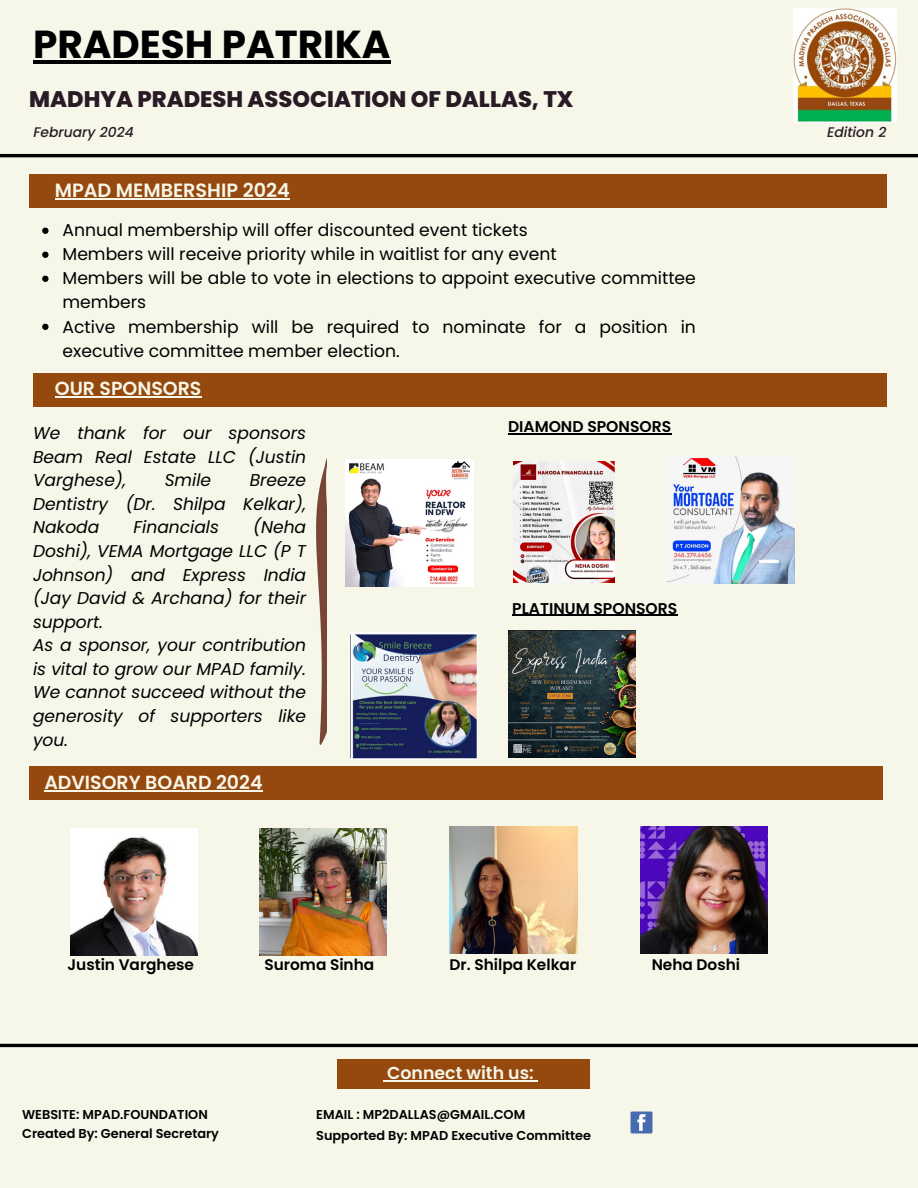
<style>
.page{position:relative;width:918px;height:1188px;background:#f6f6e9}
.page>*{position:absolute;margin:0;border:0;box-sizing:border-box;transform-origin:0 0}
.t1{font:700 39px "Poppins";color:#000}
.t2{font:800 22.5px "Poppins";color:#291b25}
.t3{font:600 19.2px "Poppins";color:#f6f6e9}
.t4{font:600 18.9px "Poppins";color:#f6f6e9}
.t5{font:600 17.4px "Poppins";color:#f6f6e9}
.t6{font:17.25px/24px "Poppins";color:#000}
.t7{font:italic 17.1px/23.5px "Poppins";color:#000;text-align:justify}
.t8{font:600 15.6px "Poppins";color:#000}
.t9{font:600 15.3px "Poppins";color:#000}
.t10{font:italic 500 13.95px "Poppins";color:#291b25}
.t11{font:600 12.9px "Poppins";color:#000}
</style>
<div class="page">
<div style="left:33px;top:373px;width:853px;height:34px;background:#96490e"></div>
<hr style="left:0;top:154px;width:918px;height:3px;background:#000">
<img style="left:794px;top:9px;width:102px;height:113px">
<div style="left:29px;top:174px;width:857px;height:34px;background:#96490e"></div>
<img style="left:316px;top:461px;width:10px;height:284px">
<hr style="left:0;top:1044px;width:918px;height:3px;background:#000">
<div style="left:338px;top:1060px;width:252px;height:29px;background:#96490e"></div>
<img style="left:630px;top:1111px;width:23px;height:23px">
<div style="left:29px;top:766px;width:853px;height:34px;background:#96490e"></div>
<img style="left:346px;top:459px;width:127px;height:127px">
<img style="left:514px;top:461px;width:101px;height:122px">
<img style="left:668px;top:457px;width:127px;height:127px">
<img style="left:508px;top:630px;width:127px;height:127px">
<img style="left:259px;top:828px;width:127px;height:127px">
<img style="left:450px;top:826px;width:127px;height:127px">
<img style="left:640px;top:826px;width:128px;height:127px">
<img style="left:350px;top:632px;width:127px;height:127px">
<img style="left:70px;top:828px;width:128px;height:128px">
<hr style="left:55px;top:396px;width:146px;height:1px;background:#f6f6e9">
<hr style="left:33px;top:60px;width:358px;height:4px;background:#000">
<svg style="left:42px;top:228px;width:7px;height:6px"></svg>
<svg style="left:42px;top:252px;width:7px;height:6px"></svg>
<svg style="left:42px;top:276px;width:7px;height:6px"></svg>
<svg style="left:42px;top:324px;width:7px;height:6px"></svg>
<hr style="left:55px;top:198px;width:235px;height:2px;background:#f6f6e9">
<hr style="left:508px;top:433px;width:163px;height:2px;background:#000">
<hr style="left:387px;top:1080px;width:147px;height:1px;background:#f6f6e9">
<hr style="left:512px;top:615px;width:165px;height:1px;background:#000">
<hr style="left:44px;top:791px;width:219px;height:1px;background:#f6f6e9">
<h5 class="t1" style="left:33px;top:17px;width:359px">PRADESH PATRIKA</h5>
<p class="t2" style="left:29px;top:83px;width:546px">MADHYA PRADESH ASSOCIATION OF DALLAS, TX</p>
<p class="t10" style="left:33px;top:122px;width:102px">February 2024</p>
<p class="t10" style="left:827px;top:122px;width:61px">Edition 2</p>
<h5 class="t3" style="left:55px;top:177px;width:236px">MPAD MEMBERSHIP 2024</h5>
<p class="t6" style="left:63px;top:218px;width:467px">Annual membership will offer discounted event tickets</p>
<p class="t6" style="left:63px;top:242px;width:496px">Members will receive priority while in waitlist for any event</p>
<p class="t6" style="left:63px;top:266px;width:635px">Members will be able to vote in elections to appoint executive committee members</p>
<p class="t6" style="left:63px;top:314px;width:635px">Active membership will be required to nominate for a position in executive committee member election.</p>
<h3 class="t4" style="left:55px;top:375px;width:148px">OUR SPONSORS</h3>
<h6 class="t7" style="left:33px;top:421px;width:275px">We thank for our sponsors Beam Real Estate LLC (Justin Varghese),</h6>
<h6 class="t7" style="left:165px;top:469px;width:48px">Smile</h6>
<h6 class="t7" style="left:33px;top:469px;width:275px;text-indent:217px">Breeze Dentistry (Dr. Shilpa Kelkar), Nakoda</h6>
<h6 class="t7" style="left:33px;top:516px;width:275px;text-align:left;text-indent:220px">(Neha<br>Doshi), VEMA Mortgage LLC (P T<br>Johnson) and Express India (Jay David &amp; Archana) for their support.<br>As a sponsor, your contribution is vital to grow our MPAD family.<br>We cannot succeed without the generosity of supporters like you.</h6>
<h6 class="t7" style="left:134px;top:516px;width:87px">Financials</h6>
<p class="t4" style="left:44px;top:770px;width:220px">ADVISORY BOARD 2024</p>
<p class="t8" style="left:508px;top:416px;width:165px">DIAMOND SPONSORS</p>
<p class="t8" style="left:512px;top:597px;width:167px">PLATINUM SPONSORS</p>
<h4 class="t9" style="left:68px;top:954px;width:128px">Justin Varghese</h4>
<p class="t9" style="left:265px;top:954px;width:111px">Suroma Sinha</p>
<p class="t9" style="left:450px;top:954px;width:128px">Dr. Shilpa Kelkar</p>
<p class="t9" style="left:652px;top:954px;width:90px">Neha Doshi</p>
<p class="t5" style="left:387px;top:1061px;width:148px">Connect with us:</p>
<h3 class="t11" style="left:22px;top:1106px;width:187px">WEBSITE: MPAD.FOUNDATION</h3>
<p class="t11" style="left:316px;top:1106px;width:210px">EMAIL : MP2DALLAS@GMAIL.COM</p>
<p class="t11" style="left:22px;top:1124px;width:198px">Created By: General Secretary</p>
<p class="t11" style="left:316px;top:1126px;width:276px">Supported By: MPAD Executive Committee</p>
</div>
